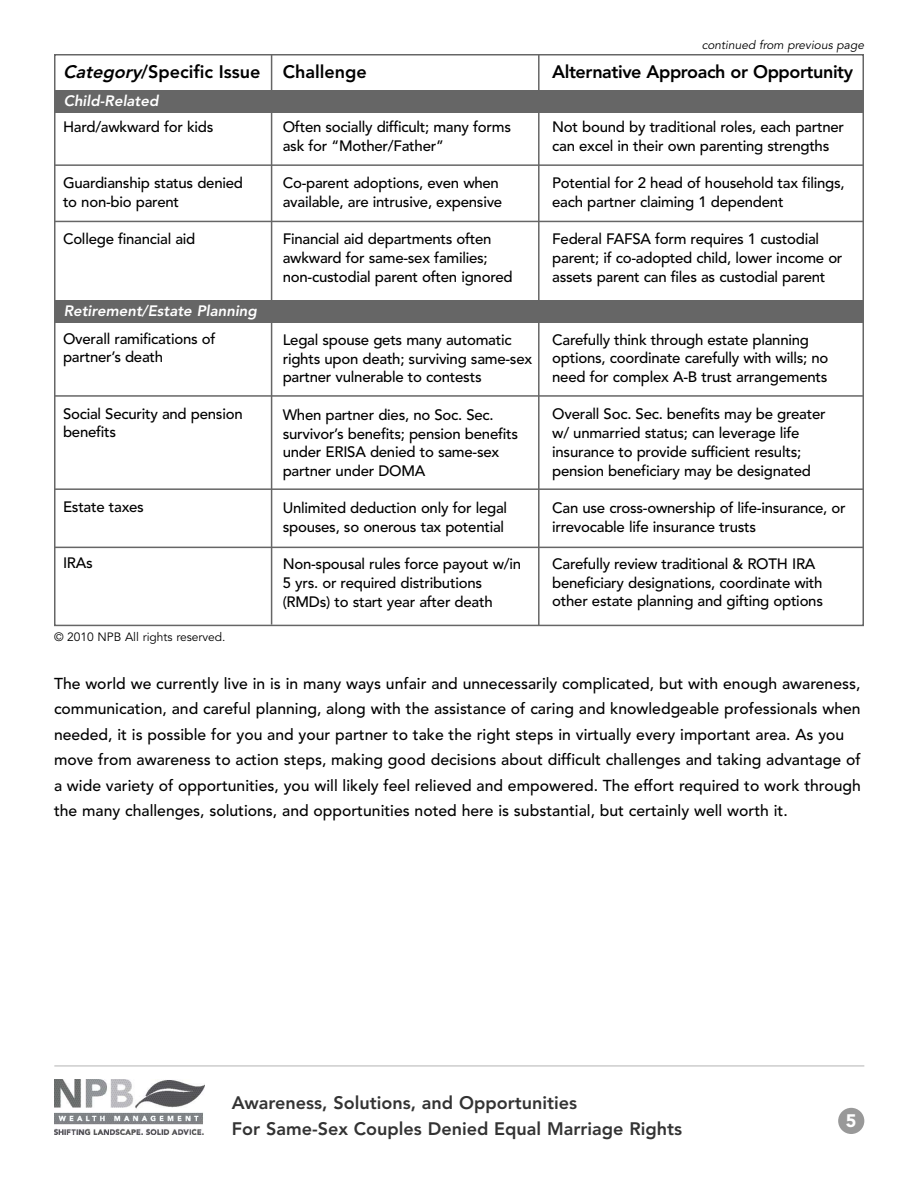
<style>
.page{position:relative;width:918px;height:1188px;background:#fff}
.page>*{position:absolute;margin:0;border:0;box-sizing:border-box;transform-origin:0 0}
.t1{font:800 18px/25.5px "Avenir";color:#333}
.t2{font:800 18px "Avenir";letter-spacing:-.025em;color:#000}
.t3{font:800 18px "Avenir";color:#000}
.t4{font:900 18px "Avenir";color:#fff}
.t5{font:500 15.75px/25.5px "Avenir";color:#000}
.t6{font:500 15px/18.8px "Avenir";letter-spacing:-.015em;color:#000}
.t7{font:italic 800 15px "Avenir";color:#fff}
.t8{font:12px "Avenir";color:#000}
.t9{font:italic 12px "Avenir";color:#000}
.s1{font-style:italic}
</style>
<div class="page">
<img style="left:55px;top:1080px;width:150px;height:54px">
<hr style="left:54px;top:1066px;width:810px;height:1px;background:#b3b3b3">
<div style="left:838px;top:1108px;width:26px;height:26px;background:#999;border-radius:50%"></div>
<div style="left:54px;top:90px;width:810px;height:23px;background:#666"></div>
<div style="left:54px;top:300px;width:810px;height:23px;background:#666"></div>
<hr style="left:271px;top:54px;width:1px;height:571px;background:#666">
<hr style="left:538px;top:54px;width:2px;height:571px;background:#666">
<hr style="left:54px;top:164px;width:810px;height:2px;background:#666">
<hr style="left:54px;top:221px;width:810px;height:1px;background:#666">
<hr style="left:54px;top:395px;width:810px;height:2px;background:#666">
<hr style="left:54px;top:547px;width:810px;height:1px;background:#666">
<hr style="left:54px;top:488px;width:810px;height:2px;background:#666">
<p class="t3" style="left:63px;top:65px;width:199px"><span class="s1">Category</span>/Specific Issue</p>
<p class="t6" style="left:63px;top:119px;width:152px">Hard/awkward for kids</p>
<p class="t7" style="left:64px;top:94px;width:96px">Child-Related</p>
<p class="t6" style="left:63px;top:175px;width:182px">Guardianship status denied to non-bio parent</p>
<p class="t6" style="left:63px;top:231px;width:134px">College financial aid</p>
<p class="t7" style="left:64px;top:305px;width:195px">Retirement/Estate Planning</p>
<p class="t6" style="left:63px;top:330px;width:154px">Overall ramifications of partner’s death</p>
<p class="t6" style="left:63px;top:405px;width:181px">Social Security and pension benefits</p>
<p class="t6" style="left:63px;top:499px;width:82px">Estate taxes</p>
<p class="t6" style="left:63px;top:555px;width:31px">IRAs</p>
<p class="t8" style="left:54px;top:632px;width:173px">© 2010 NPB All rights reserved.</p>
<p class="t3" style="left:283px;top:65px;width:86px">Challenge</p>
<p class="t6" style="left:283px;top:119px;width:230px">Often socially difficult; many forms ask for “Mother/Father”</p>
<p class="t6" style="left:283px;top:175px;width:221px">Co-parent adoptions, even when available, are intrusive, expensive</p>
<p class="t6" style="left:283px;top:231px;width:231px">Financial aid departments often awkward for same-sex families; non-custodial parent often ignored</p>
<p class="t6" style="left:283px;top:332px;width:251px">Legal spouse gets many automatic rights upon death; surviving same-sex partner vulnerable to contests</p>
<p class="t6" style="left:283px;top:407px;width:237px">When partner dies, no Soc. Sec. survivor’s benefits; pension benefits under ERISA denied to same-sex partner under DOMA</p>
<p class="t6" style="left:283px;top:500px;width:226px">Unlimited deduction only for legal spouses, so onerous tax potential</p>
<p class="t6" style="left:283px;top:556px;width:240px">Non-spousal rules force payout w/in<br>5 yrs. or required distributions (RMDs) to start year after death</p>
<p class="t9" style="left:702px;top:40px;width:164px">continued from previous page</p>
<p class="t2" style="left:552px;top:65px;width:302px">Alternative Approach or Opportunity</p>
<p class="t6" style="left:552px;top:119px;width:293px">Not bound by traditional roles, each partner can excel in their own parenting strengths</p>
<p class="t6" style="left:552px;top:175px;width:294px">Potential for 2 head of household tax filings, each partner claiming 1 dependent</p>
<p class="t6" style="left:552px;top:231px;width:292px">Federal FAFSA form requires 1 custodial parent; if co-adopted child, lower income or assets parent can files as custodial parent</p>
<p class="t6" style="left:552px;top:331px;width:278px">Carefully think through estate planning options, coordinate carefully with wills; no need for complex A-B trust arrangements</p>
<p class="t6" style="left:552px;top:406px;width:275px">Overall Soc. Sec. benefits may be greater w/ unmarried status; can leverage life insurance to provide sufficient results; pension beneficiary may be designated</p>
<p class="t6" style="left:552px;top:500px;width:295px">Can use cross-ownership of life-insurance, or irrevocable life insurance trusts</p>
<p class="t6" style="left:552px;top:556px;width:272px">Carefully review traditional &amp; ROTH IRA beneficiary designations, coordinate with other estate planning and gifting options</p>
<p class="t5" style="left:54px;top:672px;width:808px">The world we currently live in is in many ways unfair and unnecessarily complicated, but with enough awareness, communication, and careful planning, along with the assistance of caring and knowledgeable professionals when needed, it is possible for you and your partner to take the right steps in virtually every important area. As you move from awareness to action steps, making good decisions about difficult challenges and taking advantage of a wide variety of opportunities, you will likely feel relieved and empowered. The effort required to work through the many challenges, solutions, and opportunities noted here is substantial, but certainly well worth it.</p>
<p class="t1" style="left:232px;top:1092px;width:452px">Awareness, Solutions, and Opportunities<br>For Same-Sex Couples Denied Equal Marriage Rights</p>
<p class="t4" style="left:846px;top:1114px;width:12px">5</p>
</div>
